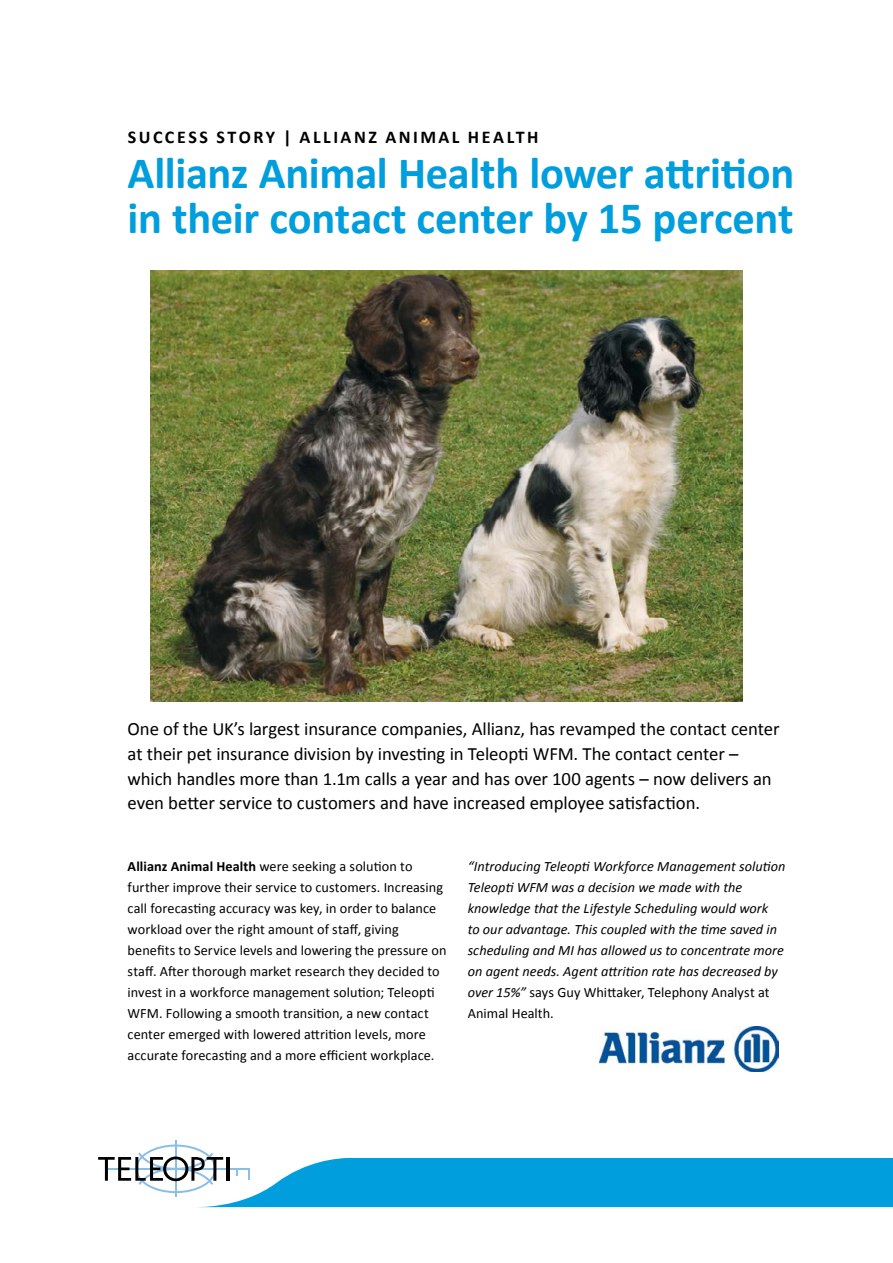
<style>
.page{position:relative;width:893px;height:1263px;background:#fff}
.page>*{position:absolute;margin:0;border:0;box-sizing:border-box;transform-origin:0 0}
.t1{font:700 45px/45px "Calibri";letter-spacing:-.01em;color:#009edc}
.t2{font:18.75px/24.8px "Calibri";letter-spacing:-.01em;color:#000}
.t3{font:700 18px "Calibri";letter-spacing:.14em;color:#000}
.t4{font:14.25px/21px "Calibri";letter-spacing:.005em;color:#000}
.t5{font:italic 14.25px/21px "Calibri";letter-spacing:.005em;color:#000}
.s1{font-weight:700}
.s2{font-style:normal}
</style>
<div class="page">
<hr style="left:175px;top:1141px;width:2px;height:56px;background:#88bee7">
<svg style="left:98px;top:1144px;width:795px;height:64px"></svg>
<img style="left:151px;top:271px;width:591px;height:431px">
<img style="left:600px;top:1027px;width:178px;height:44px">
<p class="t3" style="left:128px;top:126px;width:412px">SUCCESS STORY | ALLIANZ ANIMAL HEALTH</p>
<h1 class="t1" style="left:128px;top:151px;width:668px">Allianz Animal Health lower attrition in their contact center by 15 percent</h1>
<p class="t2" style="left:128px;top:717px;width:653px">One of the UK’s largest insurance companies, Allianz, has revamped the contact center at their pet insurance division by investing in Teleopti WFM. The contact center – which handles more than 1.1m calls a year and has over 100 agents – now delivers an even better service to customers and have increased employee satisfaction.</p>
<p class="t4" style="left:128px;top:856px;width:320px"><span class="s1">Allianz Animal Health</span> were seeking a solution to further improve their service to customers. Increasing call forecasting accuracy was key, in order to balance workload over the right amount of staff, giving benefits to Service levels and lowering the pressure on staff. After thorough market research they decided to invest in a workforce management solution; Teleopti WFM. Following a smooth transition, a new contact center emerged with lowered attrition levels, more accurate forecasting and a more efficient workplace.</p>
<p class="t5" style="left:468px;top:855px;width:319px">“Introducing Teleopti Workforce Management solution Teleopti WFM was a decision we made with the knowledge that the Lifestyle Scheduling would work<br>to our advantage. This coupled with the time saved in scheduling and MI has allowed us to concentrate more on agent needs. Agent attrition rate has decreased by over 15%” <span class="s2">says Guy Whittaker, Telephony Analyst at Animal Health.</span></p>
</div>
